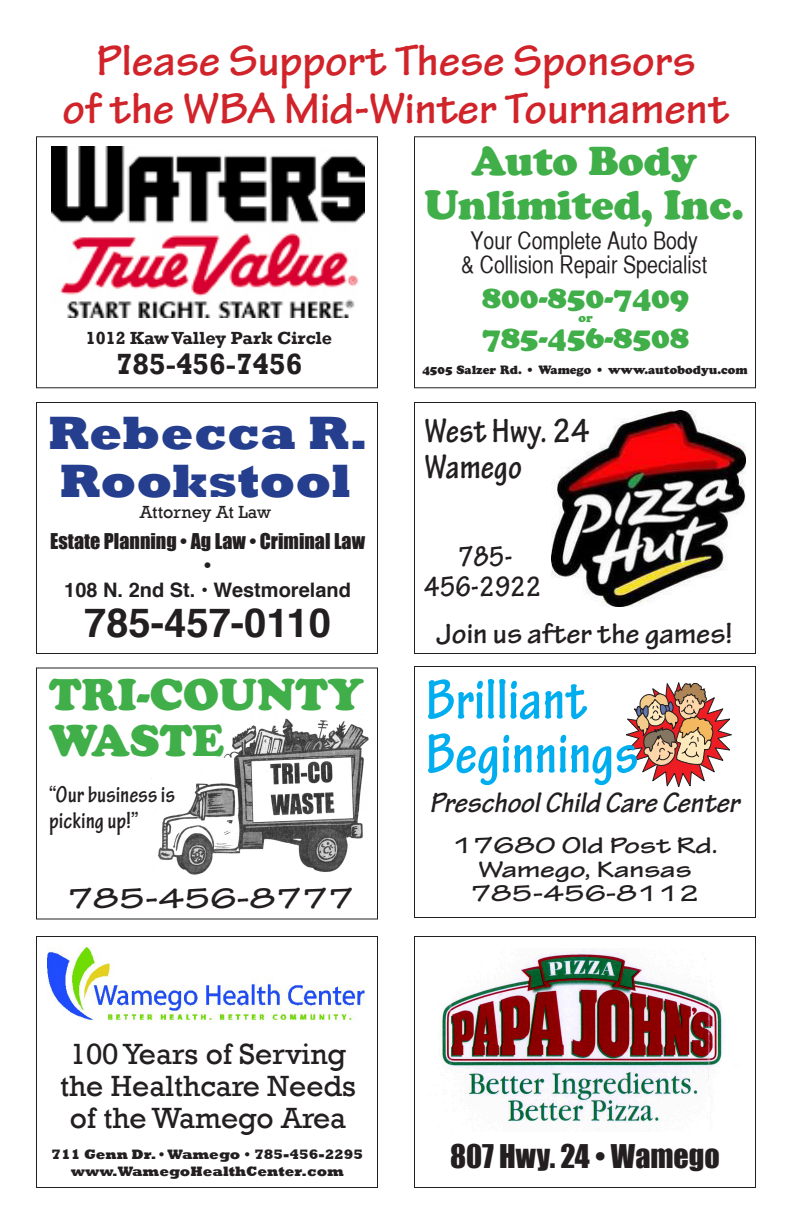
<style>
.page{position:relative;width:792px;height:1224px;background:#fff}
.page>*{position:absolute;margin:0;border:0;box-sizing:border-box;transform-origin:0 0}
.t1{font:700 condensed 60px "Tekton Pro";color:#00aeef}
.t2{font:800 48px "Rockwell";color:#253f8e}
.t3{font:700 46px "Tekton Pro";color:#d1232a}
.t4{font:44px "Cooper Black Std";color:#40ae49}
.t5{font:900 42px "Cooper";color:#40ae49}
.t6{font:700 40px "Helvetica";color:#231f20}
.t7{font:700 condensed 36px "Tekton Pro";color:#231f20}
.t8{font:30px "Rockwell";color:#231f20}
.t9{font:30px "Cooper Black Std";color:#40ae49}
.t10{font:italic 700 30px "Tekton Pro";color:#231f20}
.t11{font:700 30px "Tekton Pro";color:#231f20}
.t12{font:30px "Impact";color:#231f20}
.t13{font:700 30px "Rockwell";color:#231f20}
.t14{font:700 expanded 30px "Tekton Pro";color:#231f20}
.t15{font:700 condensed 30px "Tekton Pro";color:#231f20}
.t16{font:24px "Helvetica CY Plain";color:#231f20}
.t17{font:700 expanded 24px "Tekton Pro";color:#231f20}
.t18{font:700 condensed 24px/26px "Tekton Pro";color:#231f20}
.t19{font:20px "Impact";color:#231f20}
.t20{font:700 20px "Helvetica";color:#231f20}
.t21{font:700 18px "Rockwell";color:#231f20}
.t22{font:18px "Rockwell";color:#231f20}
.t23{font:800 14px "Rockwell";color:#231f20}
.t24{font:12px "Cooper Black Std";color:#231f20}
.t25{font:12px "Cooper Black Std";color:#40ae49}
</style>
<div class="page">
<svg style="left:626px;top:683px;width:105px;height:104px"></svg>
<div style="left:36px;top:668px;width:342px;height:252px;border:1px solid #231f20"></div>
<div style="left:36px;top:402px;width:342px;height:252px;border:1px solid #231f20"></div>
<div style="left:414px;top:402px;width:342px;height:252px;border:1px solid #231f20"></div>
<div style="left:414px;top:136px;width:342px;height:252px;border:1px solid #231f20"></div>
<div style="left:36px;top:136px;width:342px;height:252px;border:1px solid #231f20"></div>
<img style="left:51px;top:147px;width:313px;height:171px">
<img style="left:158px;top:718px;width:211px;height:157px">
<img style="left:552px;top:410px;width:194px;height:196px">
<div style="left:36px;top:936px;width:342px;height:252px;border:1px solid #231f20"></div>
<div style="left:414px;top:936px;width:342px;height:252px;border:1px solid #231f20"></div>
<div style="left:414px;top:666px;width:342px;height:252px;border:1px solid #231f20"></div>
<img style="left:441px;top:949px;width:282px;height:178px">
<img style="left:48px;top:948px;width:316px;height:74px">
<p class="t3" style="left:97px;top:33px;width:600px">Please Support These Sponsors</p>
<p class="t3" style="left:63px;top:81px;width:668px">of the WBA Mid-Winter Tournament</p>
<p class="t5" style="left:471px;top:136px;width:227px">Auto Body</p>
<p class="t5" style="left:424px;top:180px;width:321px">Unlimited, Inc.</p>
<p class="t16" style="left:470px;top:227px;width:229px">Your Complete Auto Body</p>
<p class="t16" style="left:461px;top:251px;width:248px">&amp; Collision Repair Specialist</p>
<p class="t9" style="left:482px;top:279px;width:208px">800-850-7409</p>
<p class="t25" style="left:578px;top:310px;width:16px">or</p>
<p class="t9" style="left:482px;top:319px;width:208px">785-456-8508</p>
<p class="t24" style="left:422px;top:363px;width:327px">4505 Salzer Rd. • Wamego • www.autobodyu.com</p>
<p class="t21" style="left:86px;top:327px;width:248px">1012 Kaw Valley Park Circle</p>
<p class="t13" style="left:116px;top:346px;width:188px">785-456-7456</p>
<p class="t2" style="left:48px;top:405px;width:322px">Rebecca R.</p>
<p class="t2" style="left:60px;top:453px;width:293px">Rookstool</p>
<p class="t22" style="left:140px;top:502px;width:133px">Attorney At Law</p>
<p class="t19" style="left:50px;top:526px;width:316px">Estate Planning • Ag Law • Criminal Law</p>
<p class="t19" style="left:204px;top:550px;width:8px">•</p>
<p class="t20" style="left:64px;top:574px;width:288px">108 N. 2nd St. • Westmoreland</p>
<p class="t6" style="left:84px;top:591px;width:248px">785-457-0110</p>
<p class="t4" style="left:49px;top:668px;width:316px">TRI-COUNTY</p>
<p class="t4" style="left:49px;top:714px;width:176px">WASTE</p>
<p class="t18" style="left:49px;top:782px;width:127px">“Our business is picking up!”</p>
<p class="t14" style="left:67px;top:881px;width:288px">785-456-8777</p>
<p class="t8" style="left:70px;top:1036px;width:278px">100 Years of Serving</p>
<p class="t8" style="left:60px;top:1068px;width:298px">the Healthcare Needs</p>
<p class="t8" style="left:70px;top:1100px;width:278px">of the Wamego Area</p>
<p class="t23" style="left:52px;top:1146px;width:313px">711 Genn Dr. • Wamego • 785-456-2295</p>
<p class="t23" style="left:71px;top:1163px;width:275px">www.WamegoHealthCenter.com</p>
<p class="t7" style="left:424px;top:410px;width:167px">West Hwy. 24</p>
<p class="t7" style="left:424px;top:446px;width:99px">Wamego</p>
<p class="t15" style="left:458px;top:539px;width:56px">785-</p>
<p class="t15" style="left:424px;top:569px;width:119px">456-2922</p>
<p class="t11" style="left:436px;top:616px;width:298px">Join us after the games!</p>
<p class="t1" style="left:426px;top:665px;width:163px">Brilliant</p>
<p class="t1" style="left:426px;top:719px;width:214px">Beginnings</p>
<p class="t10" style="left:429px;top:785px;width:311px">Preschool Child Care Center</p>
<p class="t17" style="left:452px;top:831px;width:267px">17680 Old Post Rd.</p>
<p class="t17" style="left:478px;top:855px;width:215px">Wamego, Kansas</p>
<p class="t17" style="left:470px;top:879px;width:231px">785-456-8112</p>
<p class="t12" style="left:450px;top:1133px;width:271px">807 Hwy. 24 • Wamego</p>
</div>
